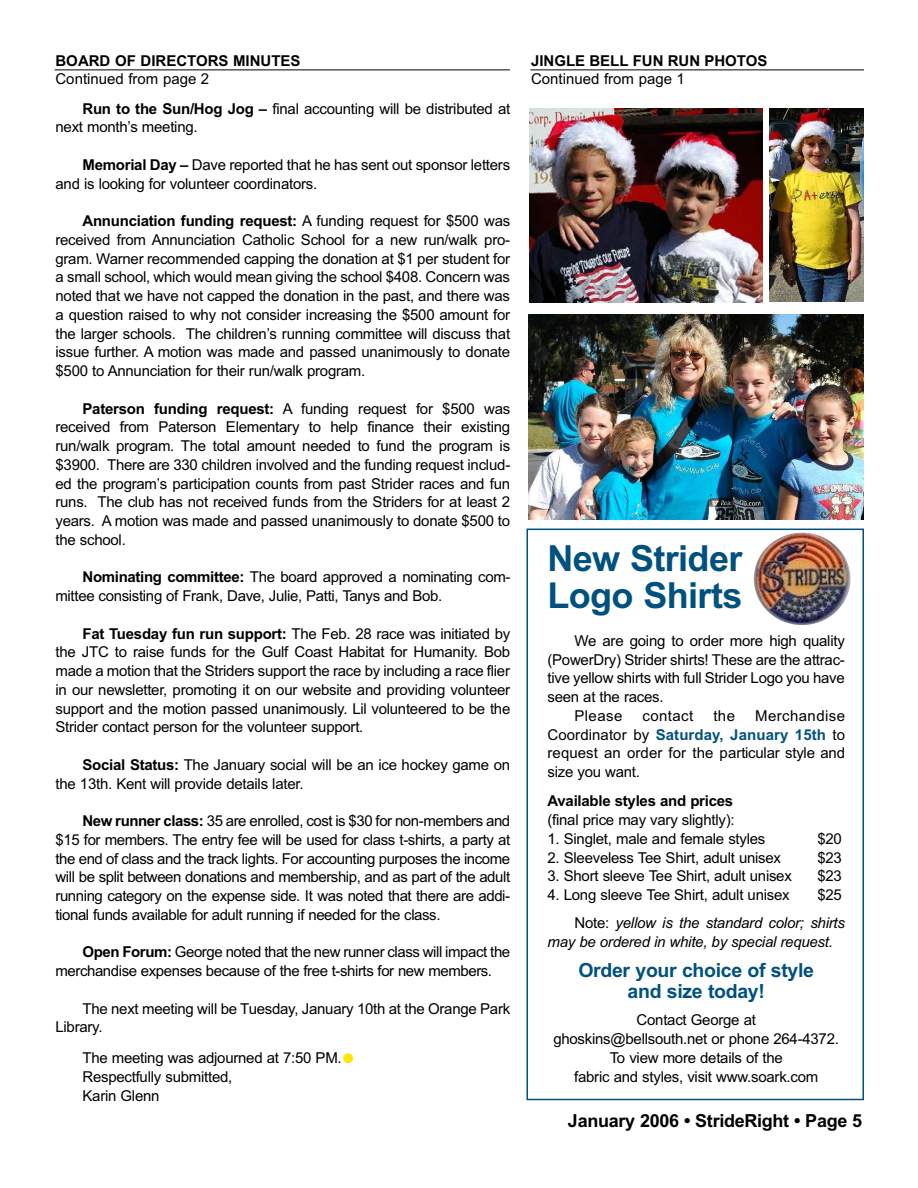
<style>
.page{position:relative;width:918px;height:1188px;background:#fff}
.page>*{position:absolute;margin:0;border:0;box-sizing:border-box;transform-origin:0 0}
.t1{font:36px/37.5px "Arial Bold MS";letter-spacing:-.015em;color:#005180}
.t2{font:19.5px/21px "Arial Bold MS";letter-spacing:-.015em;color:#005180;text-align:center}
.t3{font:18px "Arial Bold MS";letter-spacing:-.015em;color:#000}
.t4{font:15px/18.8px "Arial MS";letter-spacing:-.015em;color:#000}
.t5{font:15px "Arial Bold MS";letter-spacing:-.015em;color:#000}
.t6{font:15px/18.8px "Arial Italic MS";letter-spacing:-.015em;color:#000}
.t7{font:15px "Arial Bold MS";letter-spacing:.005em;color:#005180}
.t8{font:15px "Arial MS";letter-spacing:.03em;color:#000}
.s1{font-family:"Arial Bold MS"}
.s2{font-family:"Arial MS"}
.s3{font-family:"Arial MS";color:#000}
</style>
<div class="page">
<div style="left:343px;top:1053px;width:10px;height:10px;background:#ffe602;border-radius:50%"></div>
<hr style="left:55px;top:70px;width:455px;height:1px;background:#000">
<hr style="left:530px;top:70px;width:334px;height:1px;background:#000">
<div style="left:526px;top:529px;width:338px;height:571px;border:2px solid #005180"></div>
<img style="left:529px;top:315px;width:335px;height:205px">
<img style="left:770px;top:108px;width:94px;height:194px">
<img style="left:754px;top:533px;width:96px;height:92px;border-radius:50%">
<img style="left:530px;top:108px;width:232px;height:195px">
<p class="t5" style="left:56px;top:52px;width:247px">BOARD OF DIRECTORS MINUTES</p>
<p class="t4" style="left:56px;top:70px;width:155px">Continued from page 2</p>
<p class="t4" style="left:55px;top:99px;width:456px;text-indent:27px"><span class="s1">Run to the Sun/Hog Jog –</span> final accounting will be distributed at next month’s meeting.</p>
<p class="t4" style="left:56px;top:155px;width:456px;text-indent:27px"><span class="s1">Memorial Day –</span> Dave reported that he has sent out sponsor letters and is looking for volunteer coordinators.</p>
<p class="t5" style="left:82px;top:212px;width:429px">Annunciation funding request: <span class="s2">A funding request for $500 was</span></p>
<p class="t4" style="left:56px;top:230px;width:456px;text-align:justify">received from Annunciation Catholic School for a new run/walk pro&shy;gram. Warner recommended capping the donation at $1 per student for a small school, which would mean giving the school $408. Concern was noted that we have not capped the donation in the past, and there was a question raised to why not consider increasing the $500 amount for the larger schools. The children’s running committee will discuss that issue further. A motion was made and passed unanimously to donate $500 to Annunciation for their run/walk program.</p>
<p class="t4" style="left:56px;top:399px;width:456px;text-align:justify;text-indent:27px"><span class="s1">Paterson funding request:</span> A funding request for $500 was received from Paterson Elementary to help finance their existing run/walk program. The total amount needed to fund the program is $3900. There are 330 children involved and the funding request includ&shy;ed the program’s participation counts from past Strider races and fun runs. The club has not received funds from the Striders for at least 2 years. A motion was made and passed unanimously to donate $500 to the school.</p>
<p class="t4" style="left:56px;top:568px;width:456px;text-indent:27px"><span class="s1">Nominating committee:</span> The board approved a nominating com&shy;mittee consisting of Frank, Dave, Julie, Patti, Tanys and Bob.</p>
<p class="t4" style="left:56px;top:624px;width:456px;text-align:justify;text-indent:27px"><span class="s1">Fat Tuesday fun run support:</span> The Feb. 28 race was initiated by the JTC to raise funds for the Gulf Coast Habitat for Humanity. Bob made a motion that the Striders support the race by including a race flier in our newsletter, promoting it on our website and providing volunteer support and the motion passed unanimously. Lil volunteered to be the Strider contact person for the volunteer support.</p>
<p class="t4" style="left:56px;top:755px;width:456px;text-indent:27px"><span class="s1">Social Status:</span> The January social will be an ice hockey game on the 13th. Kent will provide details later.</p>
<p class="t4" style="left:56px;top:812px;width:456px;text-align:justify;text-indent:27px"><span class="s1">New runner class:</span> 35 are enrolled, cost is $30 for non-members and $15 for members. The entry fee will be used for class t-shirts, a party at the end of class and the track lights. For accounting purposes the income will be split between donations and membership, and as part of the adult running category on the expense side. It was noted that there are addi&shy;tional funds available for adult running if needed for the class.</p>
<p class="t4" style="left:56px;top:943px;width:456px;text-indent:27px"><span class="s1">Open Forum:</span> George noted that the new runner class will impact the merchandise expenses because of the free t-shirts for new members.</p>
<p class="t4" style="left:55px;top:999px;width:456px;text-indent:27px">The next meeting will be Tuesday, January 10th at the Orange Park<br>Library.</p>
<p class="t4" style="left:82px;top:1049px;width:261px">The meeting was adjourned at 7:50 PM.<br>Respectfully submitted,<br>Karin Glenn</p>
<p class="t5" style="left:531px;top:52px;width:238px">JINGLE BELL FUN RUN PHOTOS</p>
<p class="t4" style="left:531px;top:70px;width:155px">Continued from page 1</p>
<h1 class="t1" style="left:547px;top:540px;width:196px">New Strider<br>Logo Shirts</h1>
<p class="t4" style="left:574px;top:631px;width:272px">We are going to order more high quality</p>
<p class="t4" style="left:547px;top:650px;width:299px">(PowerDry) Strider shirts! These are the attrac-</p>
<p class="t4" style="left:547px;top:669px;width:299px">tive yellow shirts with full Strider Logo you have</p>
<p class="t4" style="left:547px;top:687px;width:118px">seen at the races.</p>
<p class="t4" style="left:574px;top:706px;width:49px">Please</p>
<p class="t8" style="left:642px;top:707px;width:52px">contact</p>
<p class="t4" style="left:713px;top:706px;width:23px">the</p>
<p class="t8" style="left:755px;top:707px;width:92px">Merchandise</p>
<p class="t7" style="left:547px;top:726px;width:299px"><span class="s3">Coordinator by</span> Saturday, January 15th <span class="s3">to</span></p>
<p class="t4" style="left:547px;top:744px;width:299px">request an order for the particular style and size you want.</p>
<p class="t5" style="left:547px;top:792px;width:187px">Available styles and prices</p>
<p class="t4" style="left:547px;top:810px;width:189px">(final price may vary slightly):</p>
<p class="t4" style="left:547px;top:829px;width:219px">1. Singlet, male and female styles</p>
<p class="t4" style="left:817px;top:829px;width:26px">$20</p>
<p class="t4" style="left:547px;top:848px;width:235px">2. Sleeveless Tee Shirt, adult unisex</p>
<p class="t4" style="left:817px;top:848px;width:26px">$23</p>
<p class="t4" style="left:547px;top:867px;width:246px">3. Short sleeve Tee Shirt, adult unisex</p>
<p class="t4" style="left:817px;top:867px;width:26px">$23</p>
<p class="t4" style="left:547px;top:885px;width:244px">4. Long sleeve Tee Shirt, adult unisex</p>
<p class="t4" style="left:817px;top:885px;width:26px">$25</p>
<p class="t6" style="left:547px;top:913px;width:299px;text-indent:27px"><span class="s2">Note:</span> yellow is the standard color; shirts may be ordered in white, by special request.</p>
<h2 class="t2" style="left:578px;top:959px;width:237px">Order your choice of style and size today!</h2>
<p class="t4" style="left:553px;top:1011px;width:287px;text-align:center">Contact George at<br>ghoskins@bellsouth.net or phone 264-4372.<br>To view more details of the<br>fabric and styles, visit www.soark.com</p>
<p class="t3" style="left:568px;top:1110px;width:296px">January 2006 • StrideRight • Page 5</p>
</div>
